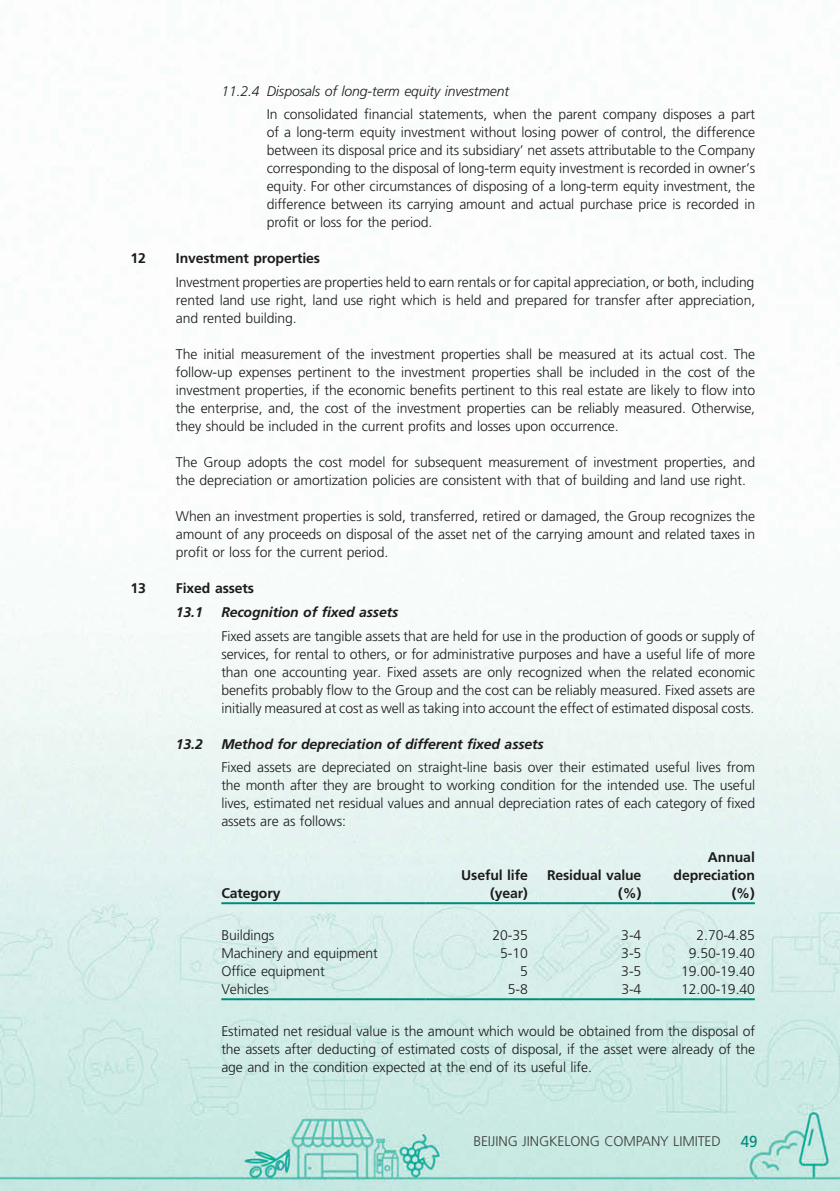
<style>
.page{position:relative;width:840px;height:1191px;background:#fff}
.page>*{position:absolute;margin:0;border:0;box-sizing:border-box;transform-origin:0 0}
.t1{font:16px "Frutiger LT Std";color:#008b7b;scale:.95 1}
.t2{font:300 14px/18px "Frutiger LT Std";letter-spacing:-.01em;color:#1c1c1b;text-align:justify}
.t3{font:700 14px/18px "Frutiger LT Std";letter-spacing:-.01em;color:#1c1c1b;text-align:right}
.t4{font:italic 700 14px "Frutiger LT Std";letter-spacing:-.01em;color:#1c1c1b}
.t5{font:italic 300 14px "Frutiger LT Std";letter-spacing:-.01em;color:#1c1c1b}
.t6{font:300 14px "Frutiger LT Std";letter-spacing:-.01em;color:#3c3c3b}
</style>
<div class="page">
<img style="left:0;top:566px;width:839px;height:625px">
<hr style="left:221px;top:902px;width:204px;height:2px;background:#008b7b">
<hr style="left:425px;top:902px;width:114px;height:2px;background:#008b7b">
<hr style="left:539px;top:902px;width:113px;height:2px;background:#008b7b">
<hr style="left:652px;top:902px;width:102px;height:2px;background:#008b7b">
<hr style="left:221px;top:998px;width:204px;height:2px;background:#008b7b">
<hr style="left:425px;top:998px;width:114px;height:2px;background:#008b7b">
<hr style="left:539px;top:998px;width:113px;height:2px;background:#008b7b">
<hr style="left:652px;top:998px;width:102px;height:2px;background:#008b7b">
<p class="t5" style="left:221px;top:83px;width:289px">11.2.4 Disposals of long-term equity investment</p>
<p class="t2" style="left:266px;top:106px;width:489px">In consolidated financial statements, when the parent company disposes a part of a long-term equity investment without losing power of control, the difference between its disposal price and its subsidiary’ net assets attributable to the Company corresponding to the disposal of long-term equity investment is recorded in owner’s equity. For other circumstances of disposing of a long-term equity investment, the difference between its carrying amount and actual purchase price is recorded in profit or loss for the period.</p>
<p class="t3" style="left:130px;top:249px;width:17px">12</p>
<p class="t3" style="left:176px;top:249px;width:146px">Investment properties</p>
<p class="t2" style="left:176px;top:273px;width:580px">Investment properties are properties held to earn rentals or for capital appreciation, or both, including rented land use right, land use right which is held and prepared for transfer after appreciation, and rented building.</p>
<p class="t2" style="left:176px;top:345px;width:580px">The initial measurement of the investment properties shall be measured at its actual cost. The follow-up expenses pertinent to the investment properties shall be included in the cost of the investment properties, if the economic benefits pertinent to this real estate are likely to flow into the enterprise, and, the cost of the investment properties can be reliably measured. Otherwise, they should be included in the current profits and losses upon occurrence.</p>
<p class="t2" style="left:176px;top:453px;width:580px">The Group adopts the cost model for subsequent measurement of investment properties, and the depreciation or amortization policies are consistent with that of building and land use right.</p>
<p class="t2" style="left:176px;top:507px;width:580px">When an investment properties is sold, transferred, retired or damaged, the Group recognizes the amount of any proceeds on disposal of the asset net of the carrying amount and related taxes in profit or loss for the current period.</p>
<p class="t3" style="left:130px;top:579px;width:17px">13</p>
<p class="t3" style="left:176px;top:579px;width:80px">Fixed assets</p>
<p class="t4" style="left:176px;top:604px;width:28px">13.1</p>
<p class="t4" style="left:221px;top:604px;width:178px">Recognition of fixed assets</p>
<p class="t2" style="left:221px;top:627px;width:535px">Fixed assets are tangible assets that are held for use in the production of goods or supply of services, for rental to others, or for administrative purposes and have a useful life of more than one accounting year. Fixed assets are only recognized when the related economic benefits probably flow to the Group and the cost can be reliably measured. Fixed assets are initially measured at cost as well as taking into account the effect of estimated disposal costs.</p>
<p class="t4" style="left:176px;top:735px;width:28px">13.2</p>
<p class="t4" style="left:221px;top:735px;width:324px">Method for depreciation of different fixed assets</p>
<p class="t2" style="left:221px;top:758px;width:535px">Fixed assets are depreciated on straight-line basis over their estimated useful lives from the month after they are brought to working condition for the intended use. The useful lives, estimated net residual values and annual depreciation rates of each category of fixed assets are as follows:</p>
<p class="t3" style="left:221px;top:884px;width:61px">Category</p>
<p class="t3" style="left:461px;top:866px;width:68px">Useful life (year)</p>
<p class="t3" style="left:546px;top:866px;width:96px">Residual value (%)</p>
<p class="t3" style="left:673px;top:848px;width:83px">Annual depreciation (%)</p>
<p class="t2" style="left:221px;top:926px;width:54px">Buildings</p>
<p class="t2" style="left:492px;top:926px;width:37px">20-35</p>
<p class="t2" style="left:621px;top:926px;width:22px">3-4</p>
<p class="t2" style="left:696px;top:926px;width:60px">2.70-4.85</p>
<p class="t2" style="left:221px;top:944px;width:158px">Machinery and equipment</p>
<p class="t2" style="left:500px;top:944px;width:29px">5-10</p>
<p class="t2" style="left:621px;top:944px;width:22px">3-5</p>
<p class="t2" style="left:688px;top:944px;width:67px">9.50-19.40</p>
<p class="t2" style="left:221px;top:962px;width:105px">Office equipment</p>
<p class="t2" style="left:519px;top:962px;width:9px">5</p>
<p class="t2" style="left:621px;top:962px;width:22px">3-5</p>
<p class="t2" style="left:680px;top:962px;width:75px">19.00-19.40</p>
<p class="t2" style="left:221px;top:980px;width:49px">Vehicles</p>
<p class="t2" style="left:507px;top:980px;width:22px">5-8</p>
<p class="t2" style="left:621px;top:980px;width:22px">3-4</p>
<p class="t2" style="left:680px;top:980px;width:75px">12.00-19.40</p>
<p class="t2" style="left:221px;top:1022px;width:535px">Estimated net residual value is the amount which would be obtained from the disposal of the assets after deducting of estimated costs of disposal, if the asset were already of the age and in the condition expected at the end of its useful life.</p>
<p class="t6" style="left:473px;top:1133px;width:249px">BEIJING JINGKELONG COMPANY LIMITED</p>
<p class="t1" style="left:740px;top:1131px;width:19px">49</p>
</div>
